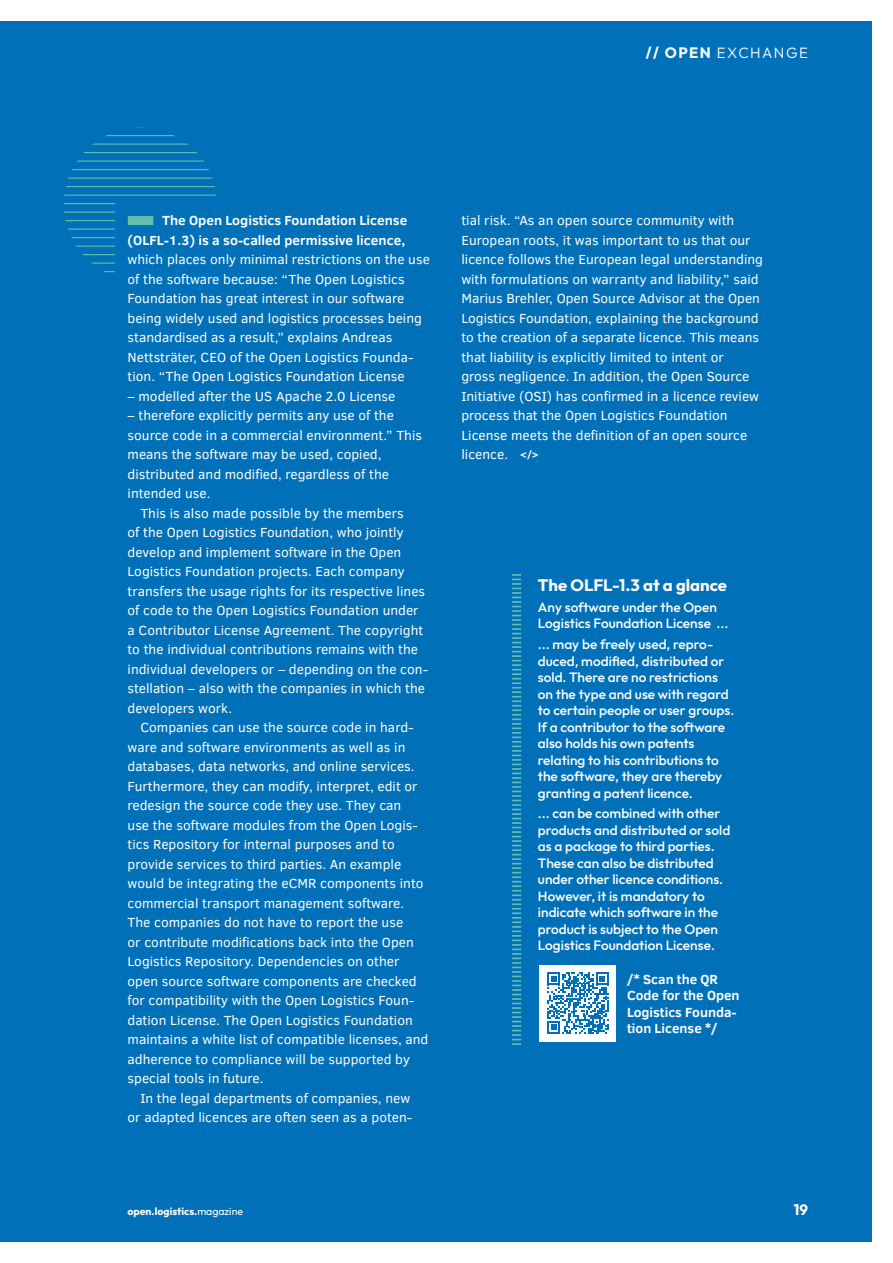
<style>
.page{position:relative;width:893px;height:1263px;background:#fff}
.page>*{position:absolute;margin:0;border:0;box-sizing:border-box;transform-origin:0 0}
.t1{font:700 16.5px "Outfit";color:#fff}
.t2{font:300 15px "Outfit";letter-spacing:.1em;color:#fff}
.t3{font:700 15px "Outfit";color:#fff}
.t4{font:13.5px/19.5px "Clear Sans";color:#fff}
.t5{font:500 13.5px/16.5px "Outfit";color:#fff}
.t6{font:700 13.5px/16.5px "Clear Sans";color:#fff;text-align:right}
.t7{font:700 10.5px "Outfit";color:#fff}
.s1{font-weight:700}
.s2{font-family:"Outfit";font-weight:500;font-size:12px}
.s3{font-weight:400}
</style>
<div class="page">
<div style="left:0;top:21px;width:872px;height:1221px;background:#0071b9"></div>
<svg style="left:64px;top:135px;width:152px;height:138px"></svg>
<div style="left:116px;top:200px;width:109px;height:95px;background:#0071b9"></div>
<div style="left:128px;top:216px;width:25px;height:9px;background:#65beac"></div>
<svg style="left:512px;top:574px;width:9px;height:471px"></svg>
<div style="left:540px;top:965px;width:76px;height:76px;background:#fff"></div>
<svg style="left:547px;top:972px;width:62px;height:62px"></svg>
<p class="t2" style="left:646px;top:43px;width:164px"><span class="s1">// OPEN</span> EXCHANGE</p>
<p class="t6" style="left:128px;top:210px;width:281px;line-height:19.5px">The Open Logistics Foundation License (OLFL-1.3) is a so-called permissive licence,</p>
<p class="t4" style="left:128px;top:249px;width:304px">which places only minimal restrictions on the use of the software because: “The Open Logistics Foundation has great interest in our software being widely used and logistics processes being standardised as a result,” explains Andreas Nettsträter, CEO of the Open Logistics Founda&shy;tion. “The Open Logistics Foundation License</p>
<p class="t4" style="left:128px;top:385px;width:269px">– modelled after the US Apache 2.0 License</p>
<p class="t4" style="left:128px;top:405px;width:296px">– therefore explicitly permits any use of the source code in a commercial environment.” This means the software may be used, copied, distributed and modified, regardless of the intended use.</p>
<p class="t4" style="left:128px;top:502px;width:302px;text-indent:13px">This is also made possible by the members<br>of the Open Logistics Foundation, who jointly develop and implement software in the Open Logistics Foundation projects. Each company transfers the usage rights for its respective lines of code to the Open Logistics Foundation under a Contributor License Agreement. The copyright to the individual contributions remains with the individual developers or – depending on the con&shy;stellation – also with the companies in which the developers work.</p>
<p class="t4" style="left:128px;top:717px;width:302px;text-indent:13px">Companies can use the source code in hard&shy;ware and software environments as well as in databases, data networks, and online services.<br>Furthermore, they can modify, interpret, edit or redesign the source code they use. They can<br>use the software modules from the Open Logis&shy;tics Repository for internal purposes and to provide services to third parties. An example would be integrating the eCMR components into commercial transport management software.<br>The companies do not have to report the use<br>or contribute modifications back into the Open Logistics Repository. Dependencies on other open source software components are checked for compatibility with the Open Logistics Foun&shy;dation License. The Open Logistics Foundation maintains a white list of compatible licenses, and adherence to compliance will be supported by special tools in future.</p>
<p class="t4" style="left:128px;top:1087px;width:286px;text-align:right">In the legal departments of companies, new or adapted licences are often seen as a poten-</p>
<p class="t4" style="left:461px;top:210px;width:303px">tial risk. “As an open source community with European roots, it was important to us that our licence follows the European legal understanding with formulations on warranty and liability,” said Marius Brehler, Open Source Advisor at the Open Logistics Foundation, explaining the background to the creation of a separate licence. This means that liability is explicitly limited to intent or<br>gross negligence. In addition, the Open Source Initiative (OSI) has confirmed in a licence review process that the Open Logistics Foundation License meets the definition of an open source licence. <span class="s2">&lt;/&gt;</span></p>
<p class="t1" style="left:538px;top:575px;width:191px">The OLFL-1.3 at a glance</p>
<p class="t5" style="left:538px;top:599px;width:192px">Any software under the Open<br>Logistics Foundation License ...</p>
<p class="t5" style="left:538px;top:636px;width:198px">... may be freely used, repro&shy;duced, modified, distributed or sold. There are no restrictions on the type and use with regard to certain people or user groups.<br>If a contributor to the software also holds his own patents relating to his contributions to the software, they are thereby granting a patent licence.</p>
<p class="t5" style="left:538px;top:805px;width:194px">... can be combined with other products and distributed or sold as a package to third parties.<br>These can also be distributed under other licence conditions.<br>However, it is mandatory to indicate which software in the product is subject to the Open<br>Logistics Foundation License.</p>
<p class="t6" style="left:627px;top:970px;width:114px;text-align:left">/* Scan the QR<br>Code for the Open<br>Logistics Founda&shy;tion License */</p>
<p class="t7" style="left:128px;top:1204px;width:117px">open.logistics.<span class="s3">magazine</span></p>
<p class="t3" style="left:794px;top:1200px;width:16px">19</p>
</div>
